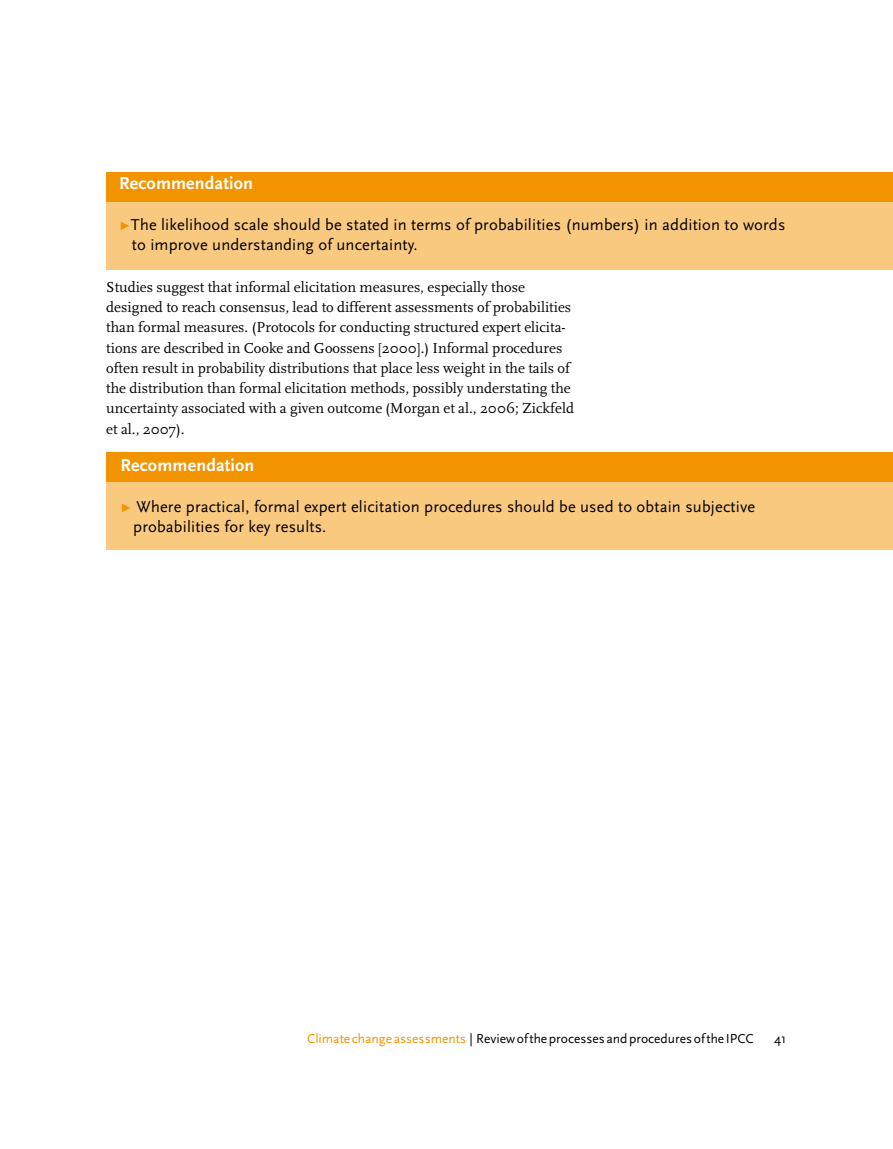
<style>
.page{position:relative;width:893px;height:1149px;background:#fff}
.page>*{position:absolute;margin:0;border:0;box-sizing:border-box;transform-origin:0 0}
.t1{font:700 18px "Scala Sans";letter-spacing:.01em;color:#fff}
.t2{font:16.5px/20.2px "Scala Sans";letter-spacing:.01em;color:#000}
.t3{font:15px/20.2px "Scala";color:#000}
.t4{font:13.5px "Scala Sans";color:#000}
.s1{font-family:"Arial";font-size:12px;color:#f29300}
.s2{color:#f29300}
</style>
<div class="page">
<div style="left:106px;top:200px;width:787px;height:69px;background:#f9c980"></div>
<div style="left:106px;top:171px;width:787px;height:30px;background:#f29300"></div>
<div style="left:106px;top:480px;width:787px;height:70px;background:#f9c980"></div>
<div style="left:106px;top:452px;width:787px;height:30px;background:#f29300"></div>
<p class="t1" style="left:119px;top:173px;width:135px">Recommendation</p>
<p class="t2" style="left:132px;top:214px;width:655px;text-indent:-13px"><span class="s1">►</span>The likelihood scale should be stated in terms of probabilities (numbers) in addition to words to improve understanding of uncertainty.</p>
<p class="t3" style="left:106px;top:277px;width:469px">Studies suggest that informal elicitation measures, especially those designed to reach consensus, lead to different assessments of probabilities than formal measures. (Protocols for conducting structured expert elicita&shy;tions are described in Cooke and Goossens [2000].) Informal procedures often result in probability distributions that place less weight in the tails of the distribution than formal elicitation methods, possibly understating the uncertainty associated with a given outcome (Morgan et al., 2006; Zickfeld et al., 2007).</p>
<p class="t1" style="left:120px;top:455px;width:135px">Recommendation</p>
<p class="t2" style="left:133px;top:496px;width:624px;text-indent:-13px"><span class="s1">►</span> Where practical, formal expert elicitation procedures should be used to obtain subjective probabilities for key results.</p>
<p class="t4" style="left:307px;top:1030px;width:448px"><span class="s2">Climate change assessments</span> | Review of the processes and procedures of the IPCC</p>
<p class="t4" style="left:774px;top:1030px;width:14px">41</p>
</div>
